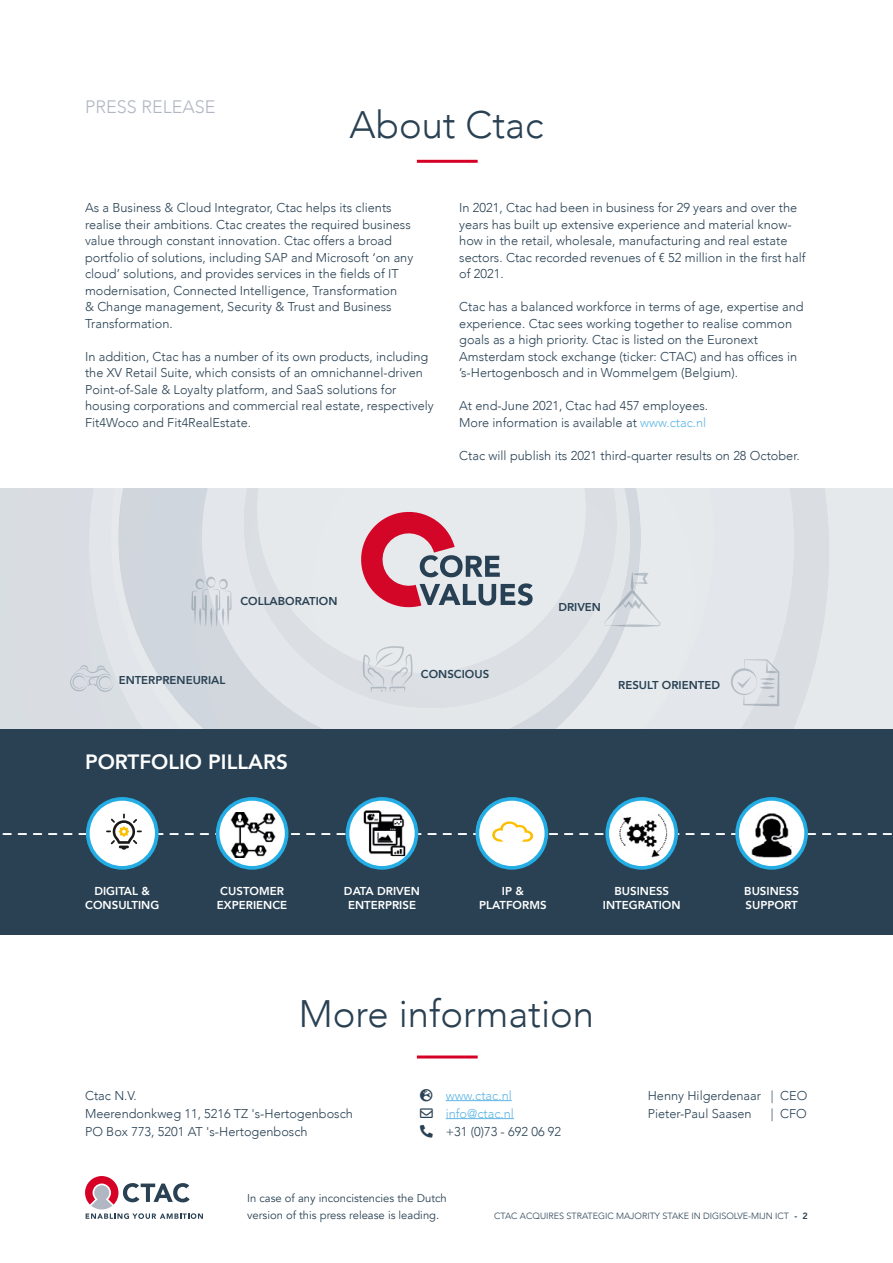
<style>
.page{position:relative;width:893px;height:1263px;background:#fff}
.page>*{position:absolute;margin:0;border:0;box-sizing:border-box;transform-origin:0 0}
.t1{font:300 38.25px "Avenir";color:#294153}
.t2{font:800 20.7px "Avenir";color:#fff}
.t3{font:300 18px "Avenir";color:#b0b7c2}
.t4{font:300 12.75px/16.5px "Avenir";color:#294153}
.t5{font:300 12.75px "Avenir";color:#5fb6e4}
.t6{font:800 11.55px/13.4px "Avenir";color:#fff;text-align:center}
.t7{font:800 11.4px "Avenir";color:#294153}
.t8{font:11.25px/16.5px "Avenir";color:#294153}
.t9{font:300 9px "Avenir";color:#294153}
.s1{color:#5fb6e4}
.s2{font-weight:800}
</style>
<div class="page">
<svg style="left:85px;top:1176px;width:118px;height:43px"></svg>
<hr style="left:446px;top:1100px;width:66px;height:1px;background:#5fb6e4">
<hr style="left:446px;top:1118px;width:68px;height:1px;background:#5fb6e4">
<hr style="left:417px;top:160px;width:61px;height:3px;background:#d60026">
<hr style="left:417px;top:1055px;width:61px;height:3px;background:#d60026">
<div style="left:829px;top:488px;width:64px;height:241px;background:#e6e9ec"></div>
<svg style="left:0;top:488px;width:829px;height:241px;background:#dadee3"></svg>
<svg style="left:89px;top:488px;width:705px;height:241px;background:#e0e4e8"></svg>
<div style="left:111px;top:488px;width:603px;height:241px;background:#e6e9ec"></div>
<svg style="left:119px;top:488px;width:522px;height:241px;background:#d5dae0"></svg>
<svg style="left:202px;top:488px;width:428px;height:241px;background:#dde1e6"></svg>
<svg style="left:244px;top:488px;width:373px;height:220px;background:#dde1e5"></svg>
<svg style="left:257px;top:488px;width:329px;height:185px;background:#e3e7ea"></svg>
<svg style="left:191px;top:577px;width:41px;height:50px;background:#cfd4da"></svg>
<svg style="left:604px;top:572px;width:56px;height:55px;background:#dadfe3"></svg>
<svg style="left:363px;top:646px;width:50px;height:47px;background:#d8dde2"></svg>
<svg style="left:731px;top:659px;width:48px;height:47px;background:#d7dce0"></svg>
<svg style="left:70px;top:665px;width:44px;height:27px"></svg>
<div style="left:0;top:729px;width:893px;height:206px;background:#294153"></div>
<svg style="left:2px;top:797px;width:890px;height:73px"></svg>
<svg style="left:361px;top:512px;width:172px;height:95px;background:#c9a0ac"></svg>
<h3 class="t3" style="left:85px;top:96px;width:132px">PRESS RELEASE</h3>
<h1 class="t1" style="left:349px;top:102px;width:195px">About Ctac</h1>
<p class="t4" style="left:85px;top:200px;width:330px">As a Business &amp; Cloud Integrator, Ctac helps its clients realise their ambitions. Ctac creates the required business value through constant innovation. Ctac offers a broad portfolio of solutions, including SAP and Microsoft ‘on any cloud’ solutions, and provides services in the fields of IT modernisation, Connected Intelligence, Transformation<br>&amp; Change management, Security &amp; Trust and Business Transformation.</p>
<p class="t4" style="left:85px;top:348px;width:350px">In addition, Ctac has a number of its own products, including the XV Retail Suite, which consists of an omnichannel-driven Point-of-Sale &amp; Loyalty platform, and SaaS solutions for housing corporations and commercial real estate, respectively Fit4Woco and Fit4RealEstate.</p>
<p class="t4" style="left:459px;top:200px;width:348px">In 2021, Ctac had been in business for 29 years and over the years has built up extensive experience and material know&shy;how in the retail, wholesale, manufacturing and real estate sectors. Ctac recorded revenues of € 52 million in the first half of 2021.</p>
<p class="t4" style="left:459px;top:299px;width:346px">Ctac has a balanced workforce in terms of age, expertise and experience. Ctac sees working together to realise common goals as a high priority. Ctac is listed on the Euronext Amsterdam stock exchange (ticker: CTAC) and has offices in ’s-Hertogenbosch and in Wommelgem (Belgium).</p>
<p class="t4" style="left:459px;top:398px;width:250px">At end-June 2021, Ctac had 457 employees.<br>More information is available at <span class="s1">www.ctac.nl</span></p>
<p class="t4" style="left:459px;top:447px;width:342px">Ctac will publish its 2021 third-quarter results on 28 October.</p>
<p class="t7" style="left:240px;top:592px;width:98px">COLLABORATION</p>
<p class="t7" style="left:558px;top:598px;width:44px">DRIVEN</p>
<p class="t7" style="left:119px;top:671px;width:108px">ENTERPRENEURIAL</p>
<h2 class="t2" style="left:85px;top:746px;width:204px">PORTFOLIO PILLARS</h2>
<p class="t7" style="left:421px;top:666px;width:70px">CONSCIOUS</p>
<p class="t7" style="left:618px;top:676px;width:103px">RESULT ORIENTED</p>
<p class="t6" style="left:85px;top:885px;width:76px">DIGITAL &amp;<br>CONSULTING</p>
<p class="t6" style="left:217px;top:885px;width:72px;text-align:left">CUSTOMER<br>EXPERIENCE</p>
<p class="t6" style="left:344px;top:885px;width:78px">DATA DRIVEN<br>ENTERPRISE</p>
<p class="t6" style="left:479px;top:885px;width:69px">IP &amp;<br>PLATFORMS</p>
<p class="t6" style="left:603px;top:885px;width:79px">BUSINESS<br>INTEGRATION</p>
<p class="t6" style="left:744px;top:885px;width:56px;text-align:left">BUSINESS<br>SUPPORT</p>
<h1 class="t1" style="left:299px;top:991px;width:297px">More information</h1>
<p class="t4" style="left:85px;top:1086px;width:269px;line-height:18px">Ctac N.V.<br>Meerendonkweg 11, 5216 TZ 's-Hertogenbosch<br>PO Box 773, 5201 AT 's-Hertogenbosch</p>
<p class="t5" style="left:446px;top:1088px;width:68px">www.ctac.nl</p>
<p class="t4" style="left:446px;top:1104px;width:117px;line-height:18px;text-indent:-26px">→ <span class="s1">info@ctac.nl<br></span>+31 (0)73 - 692 06 92</p>
<p class="t4" style="left:648px;top:1086px;width:161px;line-height:18px">Henny Hilgerdenaar | CEO<br>Pieter-Paul Saasen</p>
<p class="t4" style="left:771px;top:1105px;width:38px">| CFO</p>
<p class="t8" style="left:247px;top:1190px;width:201px">In case of any inconcistencies the Dutch version of this press release is leading.</p>
<p class="t9" style="left:494px;top:1210px;width:315px">CTAC ACQUIRES STRATEGIC MAJORITY STAKE IN DIGISOLVE-MIJN ICT <span class="s2">- 2</span></p>
</div>
